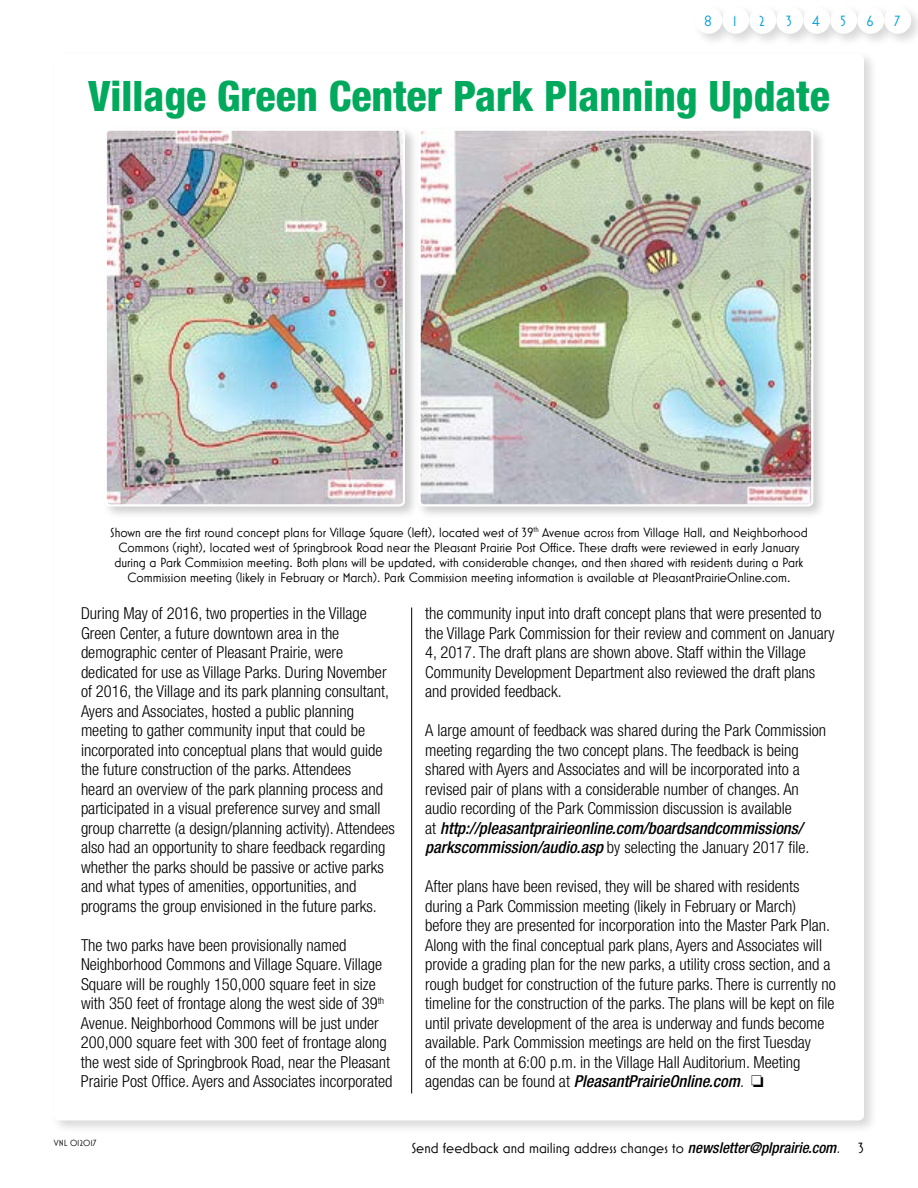
<style>
.page{position:relative;width:918px;height:1188px;background:#fff}
.page>*{position:absolute;margin:0;border:0;box-sizing:border-box;transform-origin:0 0}
.t1{font:800 condensed 42px "Helvetica Neue LT Std";color:#00a95c}
.t2{font:300 condensed 16.5px/19.5px "Helvetica Neue LT Std";color:#000}
.t3{font:15px "Mostra Nuova";color:#000}
.t4{font:15px "Mostra Nuova Alt A";color:#009ede}
.t5{font:13.5px/15px "Mostra Nuova";color:#000;text-align:center}
.t6{font:9px "Mostra Nuova";color:#000}
.s1{font-weight:500;font-style:italic}
.s2{font-family:"Helvetica Neue LT Std";font-weight:500;font-style:italic;font-stretch:condensed}
.s3{font-family:"Helvetica Neue LT Std";font-weight:300;font-style:italic;font-stretch:condensed}
</style>
<div class="page">
<div style="left:51px;top:51px;width:827px;height:1083px;background:#000;opacity:.15"></div>
<div style="left:54px;top:54px;width:810px;height:1066px;background:#fff;border-radius:5px"></div>
<hr style="left:411px;top:608px;width:1px;height:486px;background:#000">
<div style="left:102px;top:126px;width:317px;height:394px;background:#000;opacity:.2"></div>
<img style="left:108px;top:132px;width:294px;height:372px">
<div style="left:105px;top:129px;width:300px;height:378px;border:2px solid #fff;border-radius:4px"></div>
<div style="left:416px;top:126px;width:411px;height:394px;background:#000;opacity:.2"></div>
<img style="left:421px;top:132px;width:389px;height:372px">
<div style="left:418px;top:129px;width:395px;height:378px;border:2px solid #fff;border-radius:4px"></div>
<div style="left:693px;top:4px;width:43px;height:44px;background:#000;opacity:.15"></div>
<div style="left:695px;top:7px;width:27px;height:27px;background:#fff;border-radius:50%"></div>
<div style="left:720px;top:4px;width:43px;height:44px;background:#000;opacity:.15"></div>
<div style="left:722px;top:7px;width:27px;height:27px;background:#fff;border-radius:50%"></div>
<div style="left:747px;top:4px;width:43px;height:44px;background:#000;opacity:.15"></div>
<div style="left:749px;top:7px;width:27px;height:27px;background:#fff;border-radius:50%"></div>
<div style="left:774px;top:4px;width:43px;height:44px;background:#000;opacity:.15"></div>
<div style="left:776px;top:7px;width:27px;height:27px;background:#fff;border-radius:50%"></div>
<div style="left:801px;top:4px;width:43px;height:44px;background:#000;opacity:.15"></div>
<div style="left:803px;top:7px;width:27px;height:27px;background:#fff;border-radius:50%"></div>
<div style="left:828px;top:4px;width:43px;height:44px;background:#000;opacity:.15"></div>
<div style="left:830px;top:7px;width:27px;height:27px;background:#fff;border-radius:50%"></div>
<div style="left:855px;top:4px;width:43px;height:44px;background:#000;opacity:.15"></div>
<div style="left:857px;top:7px;width:27px;height:27px;background:#fff;border-radius:50%"></div>
<div style="left:882px;top:4px;width:36px;height:44px;background:#000;opacity:.15"></div>
<div style="left:884px;top:7px;width:27px;height:27px;background:#fff;border-radius:50%"></div>
<p class="t4" style="left:704px;top:13px;width:9px">8</p>
<p class="t4" style="left:733px;top:13px;width:6px">1</p>
<p class="t4" style="left:759px;top:13px;width:7px">2</p>
<p class="t4" style="left:786px;top:13px;width:7px">3</p>
<p class="t4" style="left:812px;top:13px;width:9px">4</p>
<p class="t4" style="left:840px;top:13px;width:7px">5</p>
<p class="t4" style="left:866px;top:13px;width:9px">6</p>
<p class="t4" style="left:894px;top:13px;width:7px">7</p>
<h1 class="t1" style="left:88px;top:70px;width:743px">Village Green Center Park Planning Update</h1>
<p class="t5" style="left:110px;top:525px;width:699px">Shown are the first round concept plans for Village Square (left), located west of 39<sup>th</sup> Avenue across from Village Hall, and Neighborhood Commons (right), located west of Springbrook Road near the Pleasant Prairie Post Office. These drafts were reviewed in early January during a Park Commission meeting. Both plans will be updated, with considerable changes, and then shared with residents during a Park Commission meeting (likely in February or March). Park Commission meeting information is available at PleasantPrairieOnline.com.</p>
<p class="t2" style="left:81px;top:604px;width:315px">During May of 2016, two properties in the Village Green Center, a future downtown area in the demographic center of Pleasant Prairie, were dedicated for use as Village Parks. During November of 2016, the Village and its park planning consultant, Ayers and Associates, hosted a public planning meeting to gather community input that could be incorporated into conceptual plans that would guide the future construction of the parks. Attendees<br>heard an overview of the park planning process and participated in a visual preference survey and small group charrette (a design/planning activity). Attendees also had an opportunity to share feedback regarding whether the parks should be passive or active parks and what types of amenities, opportunities, and programs the group envisioned in the future parks.</p>
<p class="t2" style="left:81px;top:935px;width:313px">The two parks have been provisionally named Neighborhood Commons and Village Square. Village Square will be roughly 150,000 square feet in size with 350 feet of frontage along the west side of 39<sup>th </sup>Avenue. Neighborhood Commons will be just under 200,000 square feet with 300 feet of frontage along the west side of Springbrook Road, near the Pleasant Prairie Post Office. Ayers and Associates incorporated</p>
<p class="t2" style="left:425px;top:604px;width:411px">the community input into draft concept plans that were presented to the Village Park Commission for their review and comment on January 4, 2017. The draft plans are shown above. Staff within the Village Community Development Department also reviewed the draft plans and provided feedback.</p>
<p class="t2" style="left:425px;top:721px;width:402px">A large amount of feedback was shared during the Park Commission meeting regarding the two concept plans. The feedback is being shared with Ayers and Associates and will be incorporated into a revised pair of plans with a considerable number of changes. An audio recording of the Park Commission discussion is available<br>at <span class="s1">http://pleasantprairieonline.com/boardsandcommissions/ parkscommission/audio.asp</span> by selecting the January 2017 file.</p>
<p class="t2" style="left:425px;top:877px;width:412px">After plans have been revised, they will be shared with residents during a Park Commission meeting (likely in February or March) before they are presented for incorporation into the Master Park Plan.<br>Along with the final conceptual park plans, Ayers and Associates will provide a grading plan for the new parks, a utility cross section, and a rough budget for construction of the future parks. There is currently no timeline for the construction of the parks. The plans will be kept on file until private development of the area is underway and funds become available. Park Commission meetings are held on the first Tuesday<br>of the month at 6:00 p.m. in the Village Hall Auditorium. Meeting agendas can be found at <span class="s1">PleasantPrairieOnline.com</span>. □</p>
<p class="t6" style="left:54px;top:1138px;width:44px">VNL 012017</p>
<p class="t3" style="left:411px;top:1139px;width:454px">Send feedback and mailing address changes to <span class="s2">newsletter@plprairie.com</span><span class="s3">.</span> 3</p>
</div>
